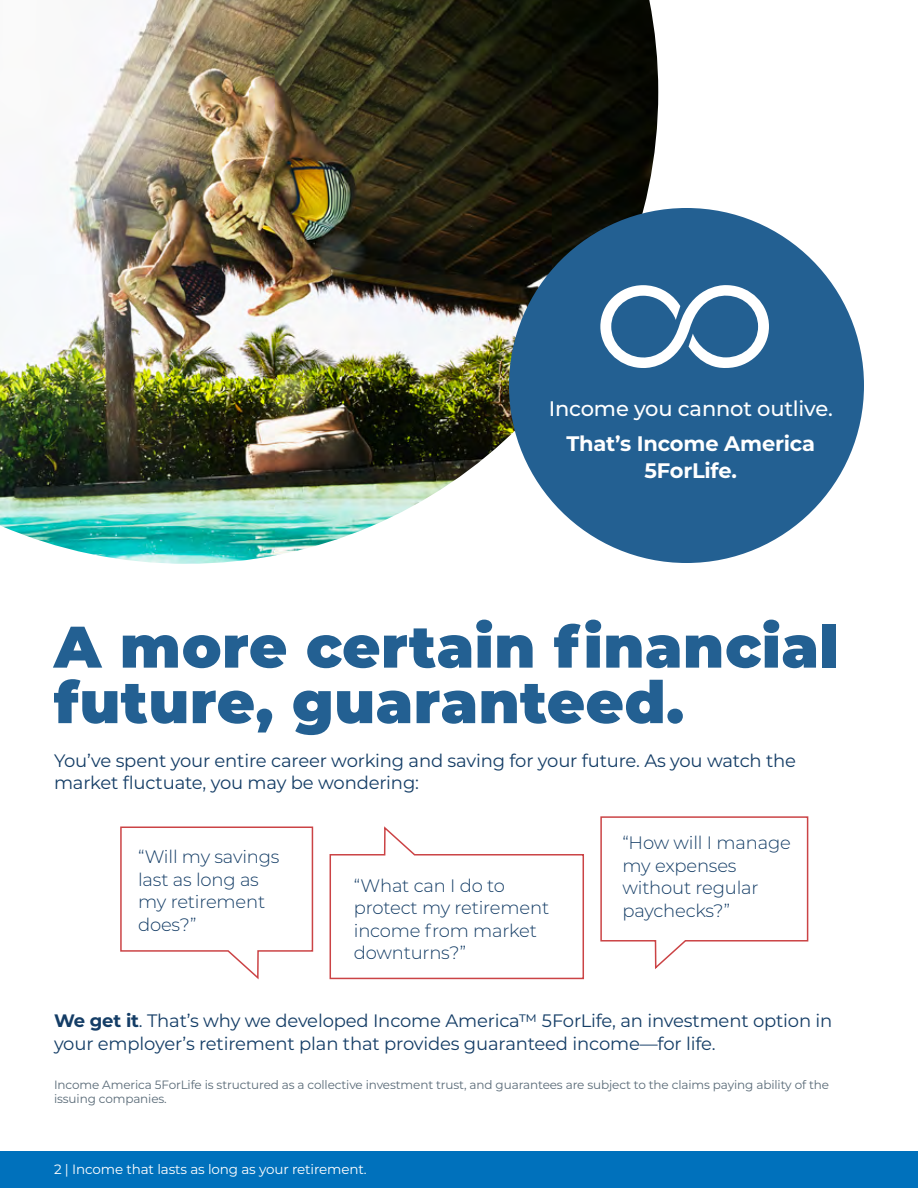
<style>
.page{position:relative;width:918px;height:1188px;background:#fff}
.page>*{position:absolute;margin:0;border:0;box-sizing:border-box;transform-origin:0 0}
.t1{font:900 58.5px/55.5px "Montserrat";letter-spacing:.01em;color:#236092}
.t2{font:700 21px/27px "Montserrat";letter-spacing:-.01em;color:#fff;text-align:center}
.t3{font:500 21px "Montserrat";letter-spacing:-.01em;color:#fff}
.t4{font:18px/22.5px "Montserrat";letter-spacing:-.01em;color:#143d66}
.t5{font:300 18px/22.5px "Montserrat";letter-spacing:-.01em;color:#143d66}
.t6{font:13.5px "Montserrat";letter-spacing:-.01em;color:#fff}
.t7{font:12px/14.4px "Montserrat";letter-spacing:-.01em;color:#596a77}
.s1{font-weight:700}
</style>
<div class="page">
<div style="left:0;top:1151px;width:918px;height:37px;background:#0071bc"></div>
<img style="left:0;top:0;width:658px;height:564px">
<svg style="left:120px;top:826px;width:194px;height:154px"></svg>
<svg style="left:329px;top:826px;width:255px;height:154px"></svg>
<svg style="left:600px;top:816px;width:209px;height:153px"></svg>
<div style="left:509px;top:208px;width:355px;height:355px;background:#236092;border-radius:50%"></div>
<svg style="left:600px;top:285px;width:169px;height:83px"></svg>
<p class="t3" style="left:549px;top:394px;width:286px">Income you cannot outlive.</p>
<p class="t2" style="left:566px;top:429px;width:250px">That’s Income America<br>5ForLife.</p>
<p class="t1" style="left:54px;top:615px;width:786px">A more certain financial future, guaranteed.</p>
<p class="t4" style="left:54px;top:749px;width:744px">You’ve spent your entire career working and saving for your future. As you watch the market fluctuate, you may be wondering:</p>
<p class="t5" style="left:138px;top:845px;width:143px">“Will my savings last as long as my retirement does?”</p>
<p class="t5" style="left:354px;top:874px;width:197px">“What can I do to protect my retirement income from market downturns?”</p>
<p class="t5" style="left:622px;top:831px;width:170px">“How will I manage my expenses without regular paychecks?”</p>
<p class="t4" style="left:54px;top:1009px;width:780px"><span class="s1">We get it</span>. That’s why we developed Income America™ 5ForLife, an investment option in your employer’s retirement plan that provides guaranteed income—for life.</p>
<p class="t7" style="left:54px;top:1077px;width:777px">Income America 5ForLife is structured as a collective investment trust, and guarantees are subject to the claims paying ability of the issuing companies.</p>
<p class="t6" style="left:54px;top:1160px;width:314px">2 | Income that lasts as long as your retirement.</p>
</div>
